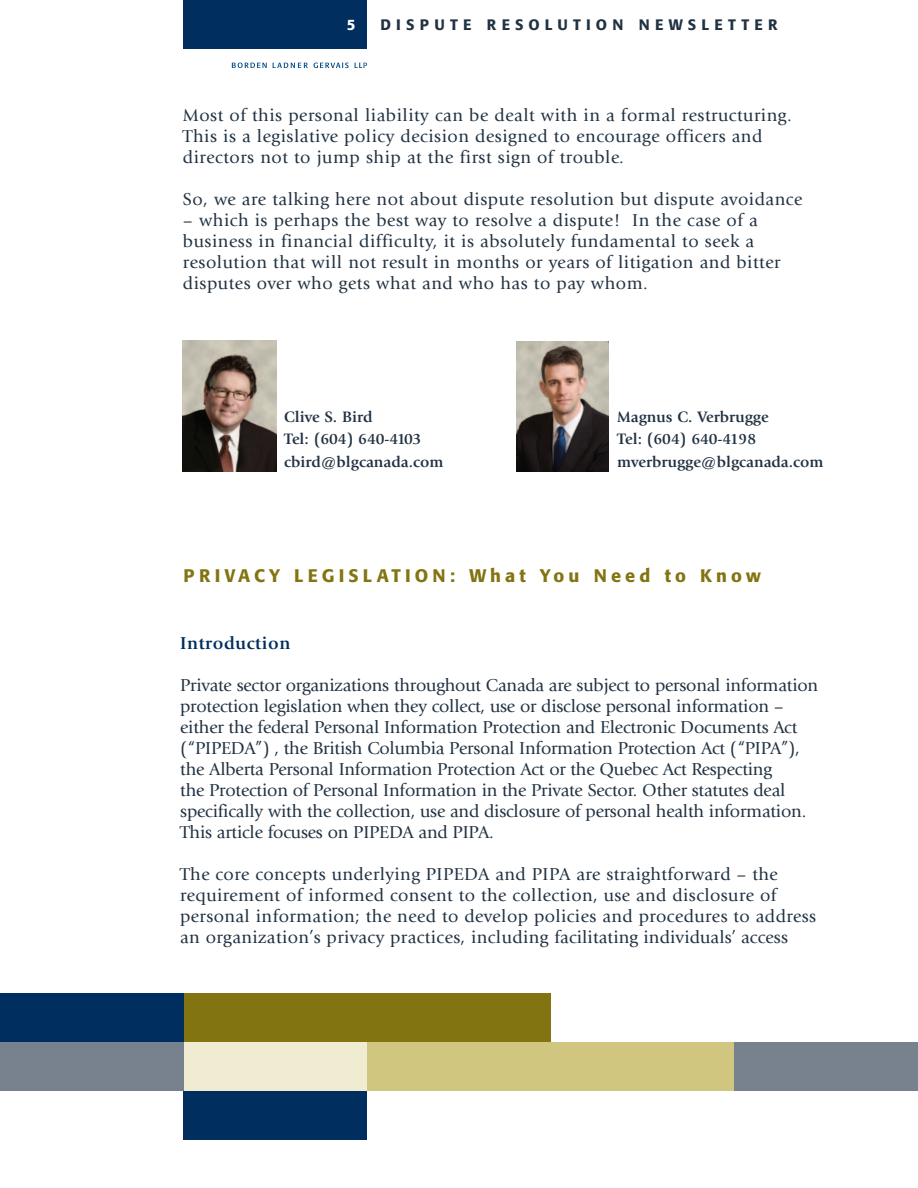
<style>
.page{position:relative;width:918px;height:1188px;background:#fff}
.page>*{position:absolute;margin:0;border:0;box-sizing:border-box;transform-origin:0 0}
.t1{font:18px/21px "Giovanni";letter-spacing:.02em;color:#213242}
.t2{font:18px/21px "Giovanni";letter-spacing:-.01em;color:#213242}
.t3{font:500 18px "Formata";letter-spacing:.235em;color:#837412}
.t4{font:700 18px "Giovanni";letter-spacing:.035em;color:#002e5e}
.t5{font:700 15.75px/22.5px "Giovanni";color:#213242}
.t6{font:500 15px "Formata";letter-spacing:.35em;color:#213242}
.t7{font:500 15px "Formata";color:#fff}
</style>
<div class="page">
<div style="left:184px;top:994px;width:367px;height:48px;background:#837412"></div>
<div style="left:184px;top:1042px;width:183px;height:49px;background:#efecd2"></div>
<div style="left:184px;top:1091px;width:183px;height:48px;background:#002e5e"></div>
<div style="left:367px;top:1042px;width:367px;height:49px;background:#d0c67f"></div>
<div style="left:0;top:1042px;width:184px;height:49px;background:#78828f"></div>
<div style="left:734px;top:1042px;width:184px;height:49px;background:#78828f"></div>
<div style="left:0;top:994px;width:184px;height:48px;background:#002e5e"></div>
<div style="left:184px;top:0;width:183px;height:49px;background:#002e5e"></div>
<svg style="left:232px;top:63px;width:35px;height:5px"></svg>
<svg style="left:273px;top:63px;width:35px;height:5px"></svg>
<svg style="left:314px;top:63px;width:35px;height:5px"></svg>
<svg style="left:355px;top:63px;width:12px;height:5px"></svg>
<img style="left:183px;top:341px;width:94px;height:130px">
<img style="left:516px;top:342px;width:93px;height:130px">
<p class="t7" style="left:347px;top:18px;width:10px">5</p>
<p class="t6" style="left:380px;top:18px;width:399px">DISPUTE RESOLUTION NEWSLETTER</p>
<p class="t1" style="left:183px;top:106px;width:610px">Most of this personal liability can be dealt with in a formal restructuring.<br>This is a legislative policy decision designed to encourage officers and directors not to jump ship at the first sign of trouble.</p>
<p class="t1" style="left:183px;top:190px;width:621px">So, we are talking here not about dispute resolution but dispute avoidance</p>
<p class="t1" style="left:183px;top:211px;width:599px">– which is perhaps the best way to resolve a dispute! In the case of a business in financial difficulty, it is absolutely fundamental to seek a resolution that will not result in months or years of litigation and bitter disputes over who gets what and who has to pay whom.</p>
<p class="t5" style="left:284px;top:407px;width:161px">Clive S. Bird<br>Tel: (604) 640-4103 cbird@blgcanada.com</p>
<p class="t5" style="left:617px;top:407px;width:208px">Magnus C. Verbrugge<br>Tel: (604) 640-4198 mverbrugge@blgcanada.com</p>
<p class="t3" style="left:184px;top:568px;width:579px">PRIVACY LEGISLATION: What You Need to Know</p>
<p class="t4" style="left:180px;top:636px;width:112px">Introduction</p>
<p class="t2" style="left:180px;top:676px;width:640px">Private sector organizations throughout Canada are subject to personal information protection legislation when they collect, use or disclose personal information – either the federal Personal Information Protection and Electronic Documents Act (“PIPEDA”) , the British Columbia Personal Information Protection Act (“PIPA”), the Alberta Personal Information Protection Act or the Quebec Act Respecting<br>the Protection of Personal Information in the Private Sector. Other statutes deal specifically with the collection, use and disclosure of personal health information.<br>This article focuses on PIPEDA and PIPA.</p>
<p class="t1" style="left:180px;top:865px;width:638px">The core concepts underlying PIPEDA and PIPA are straightforward – the requirement of informed consent to the collection, use and disclosure of personal information; the need to develop policies and procedures to address an organization’s privacy practices, including facilitating individuals’ access</p>
</div>
